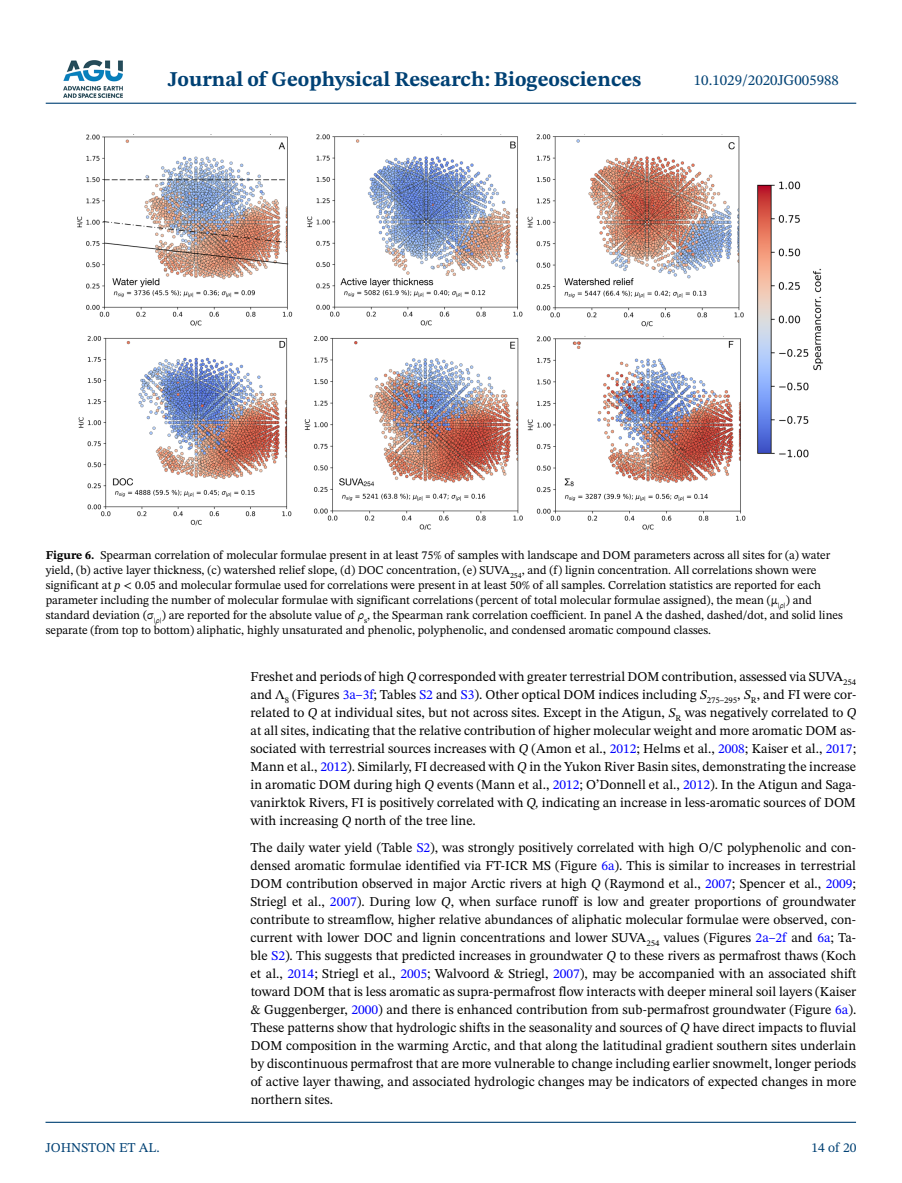
<style>
.page{position:relative;width:902px;height:1183px;background:#fff}
.page>*{position:absolute;margin:0;border:0;box-sizing:border-box;transform-origin:0 0}
.t1{font:700 21px "STIX Two Text";color:#004174}
.t2{font:15px "STIX Two Text";color:#004174}
.t3{font:13.5px/18px "STIX Two Text";color:#000;text-align:justify}
.t4{font:13.5px "STIX Two Text";color:#004174}
.t5{font:12px/15px "STIX Two Text";color:#000}
.s1{font-weight:700}
.s2{font-style:italic}
.s3{color:#00f}
</style>
<div class="page">
<img style="left:63px;top:60px;width:60px;height:38px">
<hr style="left:46px;top:103px;width:810px;height:1px;background:#004174">
<hr style="left:45px;top:1121px;width:810px;height:1px;background:#004174">
<img style="left:77px;top:134px;width:746px;height:396px">
<h1 class="t1" style="left:168px;top:64px;width:475px">Journal of Geophysical Research: Biogeosciences</h1>
<p class="t2" style="left:693px;top:69px;width:147px">10.1029/2020JG005988</p>
<p class="t5" style="left:46px;top:547px;width:798px"><span class="s1">Figure 6.</span> Spearman correlation of molecular formulae present in at least 75% of samples with landscape and DOM parameters across all sites for (a) water yield, (b) active layer thickness, (c) watershed relief slope, (d) DOC concentration, (e) SUVA<sub>254</sub>, and (f) lignin concentration. All correlations shown were significant at <span class="s2">p</span> &lt; 0.05 and molecular formulae used for correlations were present in at least 50% of all samples. Correlation statistics are reported for each parameter including the number of molecular formulae with significant correlations (percent of total molecular formulae assigned), the mean (μ<sub>|</sub><sub>ρ</sub><sub>|</sub>) and standard deviation (σ<sub>|</sub><sub>ρ</sub><sub>|</sub>) are reported for the absolute value of <span class="s2">ρ</span><sub>s</sub>, the Spearman rank correlation coefficient. In panel A the dashed, dashed/dot, and solid lines separate (from top to bottom) aliphatic, highly unsaturated and phenolic, polyphenolic, and condensed aromatic compound classes.</p>
<p class="t4" style="left:45px;top:1137px;width:116px">JOHNSTON ET AL.</p>
<p class="t3" style="left:250px;top:667px;width:607px">Freshet and periods of high <span class="s2">Q</span> corresponded with greater terrestrial DOM contribution, assessed via SUVA<sub>254 </sub>and Λ<sub>8</sub> (Figures <span class="s3">3a–3f</span>; Tables <span class="s3">S2</span> and <span class="s3">S3</span>). Other optical DOM indices including <span class="s2">S</span><sub>275–295</sub>, <span class="s2">S</span><sub>R</sub>, and FI were cor&shy;related to <span class="s2">Q</span> at individual sites, but not across sites. Except in the Atigun, <span class="s2">S</span><sub>R</sub> was negatively correlated to <span class="s2">Q </span>at all sites, indicating that the relative contribution of higher molecular weight and more aromatic DOM as&shy;sociated with terrestrial sources increases with <span class="s2">Q</span> (Amon et al., <span class="s3">2012</span>; Helms et al., <span class="s3">2008</span>; Kaiser et al., <span class="s3">2017</span>; Mann et al., <span class="s3">2012</span>). Similarly, FI decreased with <span class="s2">Q</span> in the Yukon River Basin sites, demonstrating the increase in aromatic DOM during high <span class="s2">Q</span> events (Mann et al., <span class="s3">2012</span>; O’Donnell et al., <span class="s3">2012</span>). In the Atigun and Saga&shy;vanirktok Rivers, FI is positively correlated with <span class="s2">Q,</span> indicating an increase in less-aromatic sources of DOM with increasing <span class="s2">Q</span> north of the tree line.</p>
<p class="t3" style="left:250px;top:838px;width:607px">The daily water yield (Table <span class="s3">S2</span>), was strongly positively correlated with high O/C polyphenolic and con&shy;densed aromatic formulae identified via FT-ICR MS (Figure <span class="s3">6a</span>). This is similar to increases in terrestrial DOM contribution observed in major Arctic rivers at high <span class="s2">Q</span> (Raymond et al., <span class="s3">2007</span>; Spencer et al., <span class="s3">2009</span>; Striegl et al., <span class="s3">2007</span>). During low <span class="s2">Q</span>, when surface runoff is low and greater proportions of groundwater contribute to streamflow, higher relative abundances of aliphatic molecular formulae were observed, con&shy;current with lower DOC and lignin concentrations and lower SUVA<sub>254</sub> values (Figures <span class="s3">2a–2f</span> and <span class="s3">6a</span>; Ta&shy;ble <span class="s3">S2</span>). This suggests that predicted increases in groundwater <span class="s2">Q</span> to these rivers as permafrost thaws (Koch et al., <span class="s3">2014</span>; Striegl et al., <span class="s3">2005</span>; Walvoord &amp; Striegl, <span class="s3">2007</span>), may be accompanied with an associated shift toward DOM that is less aromatic as supra-permafrost flow interacts with deeper mineral soil layers (Kaiser &amp; Guggenberger, <span class="s3">2000</span>) and there is enhanced contribution from sub-permafrost groundwater (Figure <span class="s3">6a</span>).<br>These patterns show that hydrologic shifts in the seasonality and sources of <span class="s2">Q</span> have direct impacts to fluvial DOM composition in the warming Arctic, and that along the latitudinal gradient southern sites underlain by discontinuous permafrost that are more vulnerable to change including earlier snowmelt, longer periods of active layer thawing, and associated hydrologic changes may be indicators of expected changes in more northern sites.</p>
<p class="t4" style="left:811px;top:1137px;width:46px">14 of 20</p>
</div>
